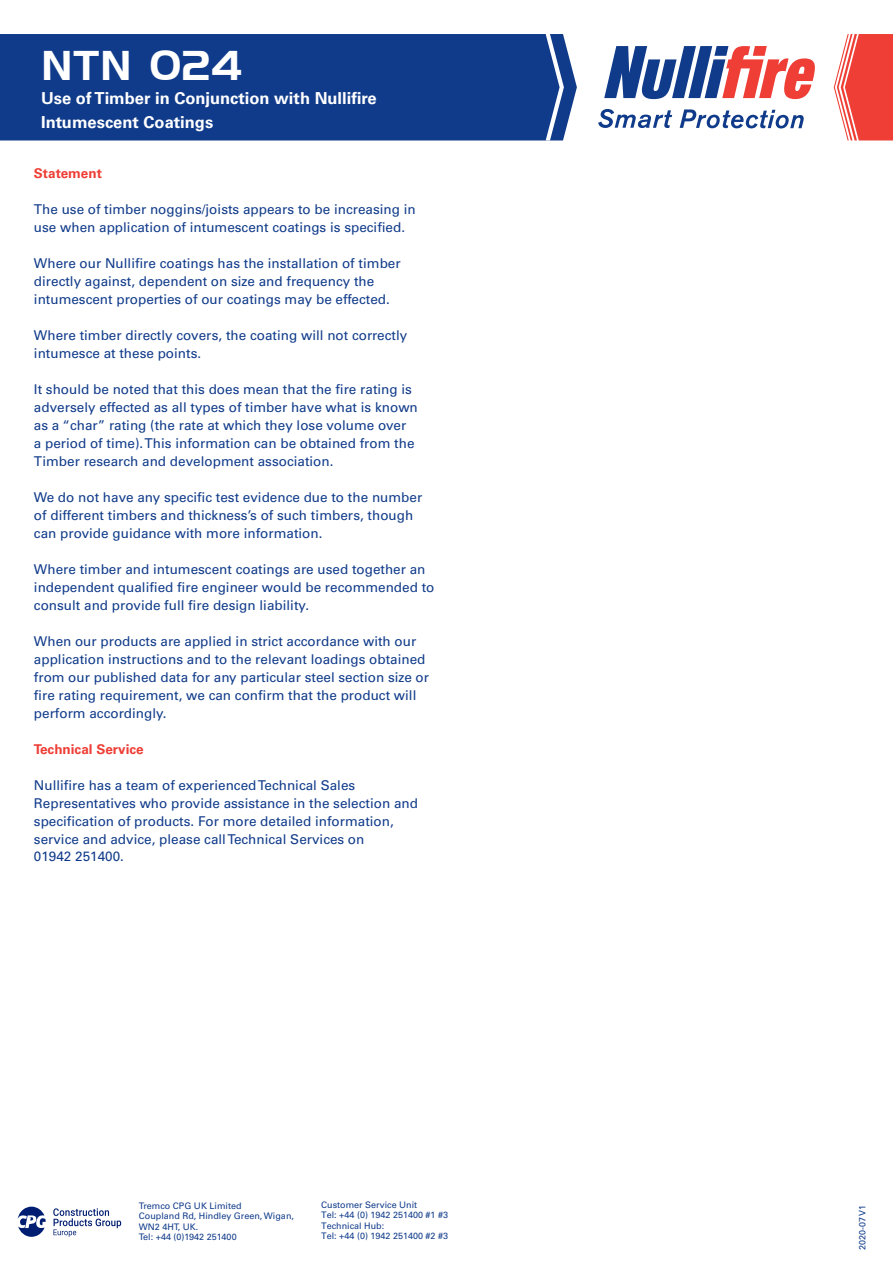
<style>
.page{position:relative;width:893px;height:1263px;background:#fff}
.page>*{position:absolute;margin:0;border:0;box-sizing:border-box;transform-origin:0 0}
.t1{font:40.5px "Handel Gothic BT";letter-spacing:.03em;color:#fff}
.t2{font:700 16.5px/24px "Univers LTCYR 65";color:#fff}
.t3{font:13.5px/18px "Univers LTCYR 55 Roman";color:#103b8a}
.t4{font:700 13.5px "Univers LTCYR 65";color:#ee3e35}
.t5{font:9px/10.5px "Univers LTCYR 55 Roman";color:#103b8a}
</style>
<div class="page">
<svg style="left:834px;top:34px;width:59px;height:106px"></svg>
<div style="left:0;top:34px;width:577px;height:106px;background:#103b8a"></div>
<svg style="left:546px;top:34px;width:18px;height:106px"></svg>
<svg style="left:604px;top:46px;width:211px;height:53px"></svg>
<svg style="left:598px;top:109px;width:74px;height:19px"></svg>
<svg style="left:680px;top:109px;width:124px;height:19px"></svg>
<svg style="left:18px;top:1206px;width:28px;height:31px"></svg>
<svg style="left:53px;top:1208px;width:68px;height:29px"></svg>
<h1 class="t1" style="left:41px;top:41px;width:203px">NTN 024</h1>
<p class="t2" style="left:41px;top:85px;width:337px">Use of Timber in Conjunction with Nullifire<br>Intumescent Coatings</p>
<p class="t4" style="left:34px;top:164px;width:69px">Statement</p>
<p class="t3" style="left:34px;top:200px;width:383px">The use of timber noggins/joists appears to be increasing in use when application of intumescent coatings is specified.</p>
<p class="t3" style="left:34px;top:254px;width:368px">Where our Nullifire coatings has the installation of timber directly against, dependent on size and frequency the intumescent properties of our coatings may be effected.</p>
<p class="t3" style="left:34px;top:326px;width:375px">Where timber directly covers, the coating will not correctly intumesce at these points.</p>
<p class="t3" style="left:34px;top:380px;width:385px">It should be noted that this does mean that the fire rating is adversely effected as all types of timber have what is known as a “char” rating (the rate at which they lose volume over<br>a period of time). This information can be obtained from the Timber research and development association.</p>
<p class="t3" style="left:34px;top:488px;width:390px">We do not have any specific test evidence due to the number of different timbers and thickness’s of such timbers, though can provide guidance with more information.</p>
<p class="t3" style="left:34px;top:560px;width:402px">Where timber and intumescent coatings are used together an independent qualified fire engineer would be recommended to consult and provide full fire design liability.</p>
<p class="t3" style="left:34px;top:632px;width:397px">When our products are applied in strict accordance with our application instructions and to the relevant loadings obtained from our published data for any particular steel section size or fire rating requirement, we can confirm that the product will perform accordingly.</p>
<p class="t4" style="left:34px;top:740px;width:111px">Technical Service</p>
<p class="t3" style="left:34px;top:776px;width:386px">Nullifire has a team of experienced Technical Sales Representatives who provide assistance in the selection and specification of products. For more detailed information, service and advice, please call Technical Services on<br>01942 251400.</p>
<p class="t5" style="left:321px;top:1199px;width:128px">Customer Service Unit<br>Tel: +44 (0) 1942 251400 #1 #3<br>Technical Hub:<br>Tel: +44 (0) 1942 251400 #2 #3</p>
<p class="t5" style="left:139px;top:1200px;width:157px">Tremco CPG UK Limited<br>Coupland Rd, Hindley Green, Wigan,<br>WN2 4HT, UK.<br>Tel: +44 (0)1942 251400</p>
<p class="t5" style="left:857px;top:1250px;width:47px;rotate:-90deg">2020-07 V1</p>
</div>
